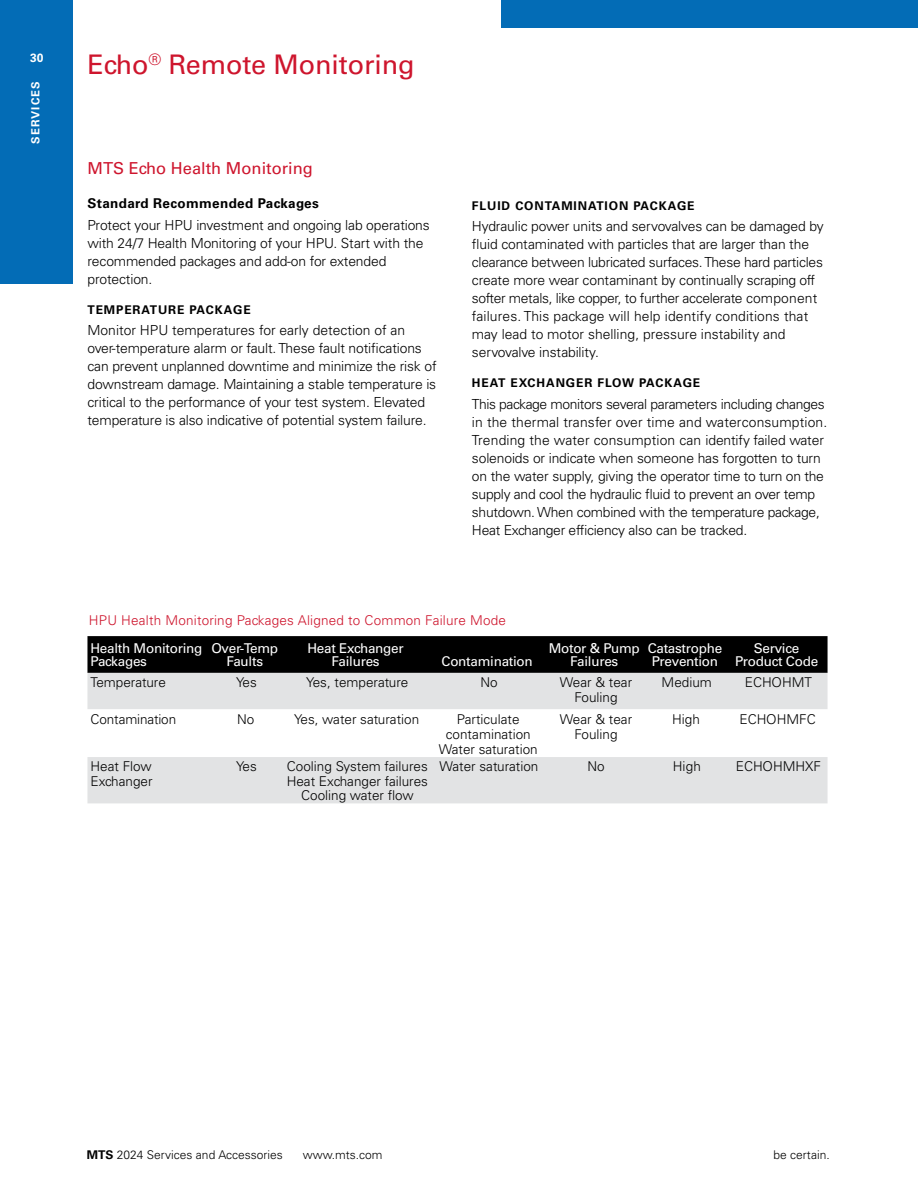
<style>
.page{position:relative;width:918px;height:1188px;background:#fff}
.page>*{position:absolute;margin:0;border:0;box-sizing:border-box;transform-origin:0 0}
.t1{font:27px "Univers LT Std";letter-spacing:-.005em;color:#ce152d}
.t2{font:16.5px "Univers LT Std";color:#ce152d}
.t3{font:300 13.8px/18px "Univers LT Std";letter-spacing:-.01em;color:#000}
.t4{font:300 13.5px/15px "Univers LT Std";color:#000;text-align:center}
.t5{font:13.5px/13.5px "Univers LT Std";letter-spacing:-.02em;color:#fff;text-align:center}
.t6{font:300 13.5px "Univers LT Std";letter-spacing:.015em;color:#ce152d}
.t7{font:700 13.5px "Univers LT Std";letter-spacing:.025em;color:#000}
.t8{font:700 12px "Univers LT Std";letter-spacing:.075em;color:#000}
.t9{font:300 12px "Univers LT Std";color:#000}
.t10{font:700 12px "Univers LT Std";color:#fff}
.t11{font:700 11.25px "Univers LT Std";letter-spacing:.1em;color:#fff}
.s1{font-weight:700}
</style>
<div class="page">
<div style="left:0;top:0;width:73px;height:284px;background:#036cb6"></div>
<div style="left:501px;top:0;width:417px;height:28px;background:#036cb6"></div>
<div style="left:87px;top:636px;width:741px;height:37px;background:#000"></div>
<svg style="left:87px;top:673px;width:741px;height:130px;fill:#e2e3e4"></svg>
<p class="t10" style="left:30px;top:50px;width:15px">30</p>
<p class="t11" style="left:29px;top:144px;width:64px;rotate:-90deg">SERVICES</p>
<h1 class="t1" style="left:87px;top:48px;width:329px">Echo<sup>®</sup> Remote Monitoring</h1>
<p class="t2" style="left:87px;top:158px;width:227px">MTS Echo Health Monitoring</p>
<p class="t7" style="left:87px;top:196px;width:233px">Standard Recommended Packages</p>
<p class="t3" style="left:87px;top:216px;width:344px">Protect your HPU investment and ongoing lab operations with 24/7 Health Monitoring of your HPU. Start with the recommended packages and add-on for extended protection.</p>
<p class="t8" style="left:87px;top:303px;width:165px">TEMPERATURE PACKAGE</p>
<p class="t3" style="left:87px;top:321px;width:351px">Monitor HPU temperatures for early detection of an over-temperature alarm or fault. These fault notifications can prevent unplanned downtime and minimize the risk of downstream damage. Maintaining a stable temperature is critical to the performance of your test system. Elevated temperature is also indicative of potential system failure.</p>
<p class="t8" style="left:472px;top:198px;width:224px">FLUID CONTAMINATION PACKAGE</p>
<p class="t3" style="left:472px;top:217px;width:353px">Hydraulic power units and servovalves can be damaged by fluid contaminated with particles that are larger than the clearance between lubricated surfaces. These hard particles create more wear contaminant by continually scraping off softer metals, like copper, to further accelerate component failures. This package will help identify conditions that may lead to motor shelling, pressure instability and servovalve instability.</p>
<p class="t8" style="left:472px;top:376px;width:230px">HEAT EXCHANGER FLOW PACKAGE</p>
<p class="t3" style="left:472px;top:395px;width:357px">This package monitors several parameters including changes in the thermal transfer over time and waterconsumption.<br>Trending the water consumption can identify failed water solenoids or indicate when someone has forgotten to turn on the water supply, giving the operator time to turn on the supply and cool the hydraulic fluid to prevent an over temp shutdown. When combined with the temperature package, Heat Exchanger efficiency also can be tracked.</p>
<p class="t6" style="left:89px;top:612px;width:419px">HPU Health Monitoring Packages Aligned to Common Failure Mode</p>
<p class="t5" style="left:90px;top:641px;width:113px;text-align:left">Health Monitoring<br>Packages</p>
<p class="t5" style="left:211px;top:641px;width:68px">Over-Temp<br>Faults</p>
<p class="t5" style="left:307px;top:641px;width:98px">Heat Exchanger<br>Failures</p>
<p class="t5" style="left:442px;top:655px;width:93px">Contamination</p>
<p class="t5" style="left:549px;top:641px;width:93px">Motor &amp; Pump<br>Failures</p>
<p class="t5" style="left:648px;top:641px;width:76px">Catastrophe<br>Prevention</p>
<p class="t5" style="left:735px;top:641px;width:85px">Service<br>Product Code</p>
<p class="t4" style="left:91px;top:675px;width:77px">Temperature</p>
<p class="t4" style="left:236px;top:675px;width:22px">Yes</p>
<p class="t4" style="left:306px;top:675px;width:104px">Yes, temperature</p>
<p class="t4" style="left:480px;top:675px;width:19px">No</p>
<p class="t4" style="left:560px;top:675px;width:74px">Wear &amp; tear<br>Fouling</p>
<p class="t4" style="left:662px;top:675px;width:52px">Medium</p>
<p class="t4" style="left:745px;top:675px;width:69px">ECHOHMT</p>
<p class="t4" style="left:91px;top:711px;width:87px">Contamination</p>
<p class="t4" style="left:237px;top:711px;width:19px">No</p>
<p class="t4" style="left:294px;top:711px;width:127px">Yes, water saturation</p>
<p class="t4" style="left:439px;top:711px;width:100px">Particulate contamination<br>Water saturation</p>
<p class="t4" style="left:560px;top:711px;width:74px">Wear &amp; tear<br>Fouling</p>
<p class="t4" style="left:672px;top:711px;width:29px">High</p>
<p class="t4" style="left:740px;top:711px;width:78px">ECHOHMFC</p>
<p class="t4" style="left:91px;top:759px;width:64px;text-align:left">Heat Flow<br>Exchanger</p>
<p class="t4" style="left:236px;top:759px;width:22px">Yes</p>
<p class="t4" style="left:287px;top:760px;width:143px;line-height:14.2px">Cooling System failures<br>Heat Exchanger failures<br>Cooling water flow</p>
<p class="t4" style="left:440px;top:759px;width:100px">Water saturation</p>
<p class="t4" style="left:587px;top:759px;width:19px">No</p>
<p class="t4" style="left:673px;top:759px;width:30px">High</p>
<p class="t4" style="left:736px;top:759px;width:87px">ECHOHMHXF</p>
<p class="t9" style="left:87px;top:1148px;width:197px"><span class="s1">MTS</span> 2024 Services and Accessories</p>
<p class="t9" style="left:303px;top:1148px;width:81px">www.mts.com</p>
<p class="t9" style="left:774px;top:1148px;width:58px">be certain.</p>
</div>
